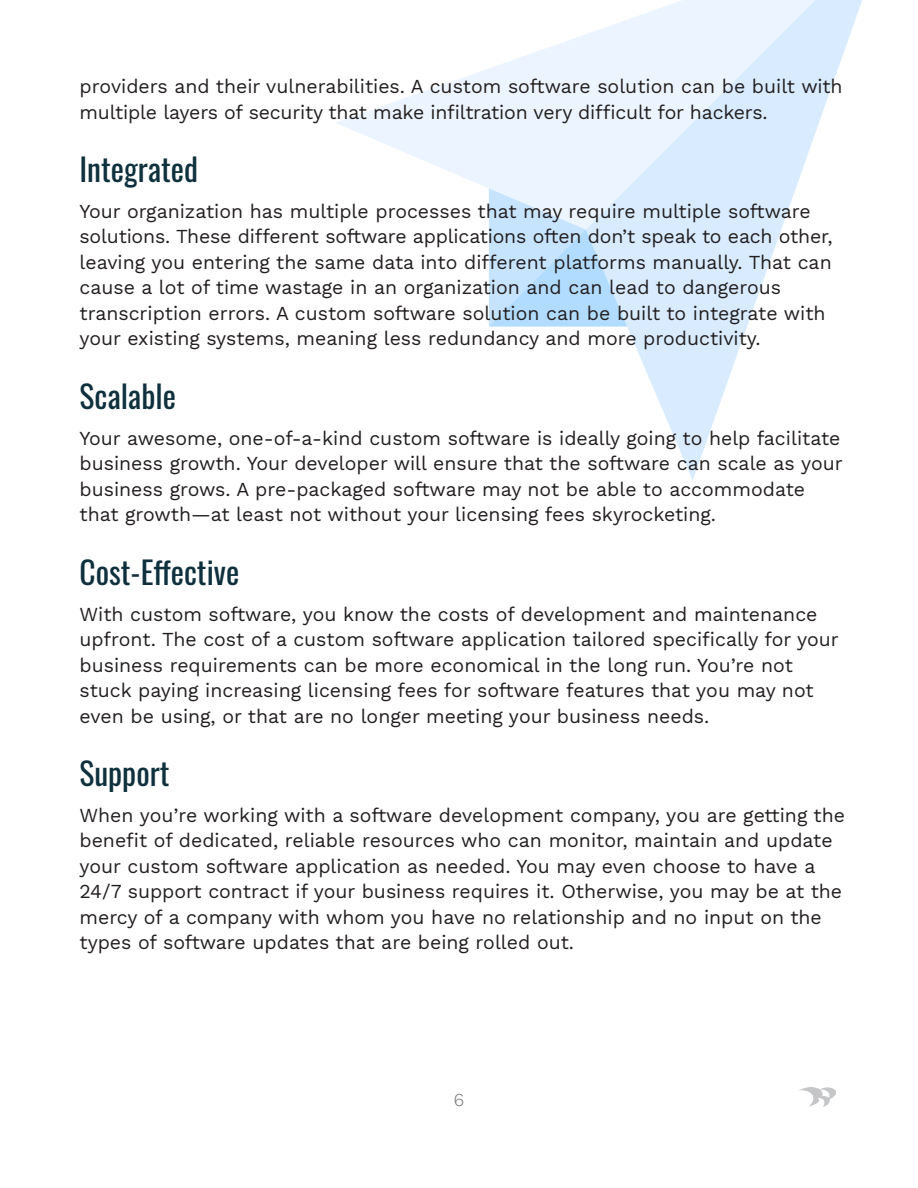
<style>
.page{position:relative;width:918px;height:1188px;background:#fff}
.page>*{position:absolute;margin:0;border:0;box-sizing:border-box;transform-origin:0 0}
.t1{font:31.5px "Oswald";color:#0f313d}
.t2{font:19.5px/25.5px "Work Sans";color:#231f20}
.t3{font:300 18px "Work Sans";color:#6c6d70}
</style>
<div class="page">
<img style="left:799px;top:1087px;width:36px;height:19px">
<svg style="left:489px;top:230px;width:97px;height:97px;background:#bce0ff"></svg>
<svg style="left:336px;top:34px;width:250px;height:196px;fill:#ecf5ff"></svg>
<svg style="left:586px;top:0;width:276px;height:480px"></svg>
<p class="t2" style="left:80px;top:73px;width:764px">providers and their vulnerabilities. A custom software solution can be built with multiple layers of security that make infiltration very difficult for hackers.</p>
<p class="t1" style="left:80px;top:141px;width:120px">Integrated</p>
<p class="t2" style="left:80px;top:198px;width:755px">Your organization has multiple processes that may require multiple software solutions. These different software applications often don’t speak to each other, leaving you entering the same data into different platforms manually. That can cause a lot of time wastage in an organization and can lead to dangerous transcription errors. A custom software solution can be built to integrate with your existing systems, meaning less redundancy and more productivity.</p>
<p class="t1" style="left:80px;top:368px;width:98px">Scalable</p>
<p class="t2" style="left:80px;top:425px;width:765px">Your awesome, one-of-a-kind custom software is ideally going to help facilitate business growth. Your developer will ensure that the software can scale as your business grows. A pre-packaged software may not be able to accommodate that growth—at least not without your licensing fees skyrocketing.</p>
<p class="t1" style="left:80px;top:544px;width:161px">Cost-Effective</p>
<p class="t2" style="left:80px;top:600px;width:761px">With custom software, you know the costs of development and maintenance upfront. The cost of a custom software application tailored specifically for your business requirements can be more economical in the long run. You’re not stuck paying increasing licensing fees for software features that you may not even be using, or that are no longer meeting your business needs.</p>
<p class="t1" style="left:80px;top:745px;width:92px">Support</p>
<p class="t2" style="left:80px;top:802px;width:767px">When you’re working with a software development company, you are getting the benefit of dedicated, reliable resources who can monitor, maintain and update your custom software application as needed. You may even choose to have a 24/7 support contract if your business requires it. Otherwise, you may be at the mercy of a company with whom you have no relationship and no input on the types of software updates that are being rolled out.</p>
<p class="t3" style="left:454px;top:1086px;width:12px">6</p>
</div>
